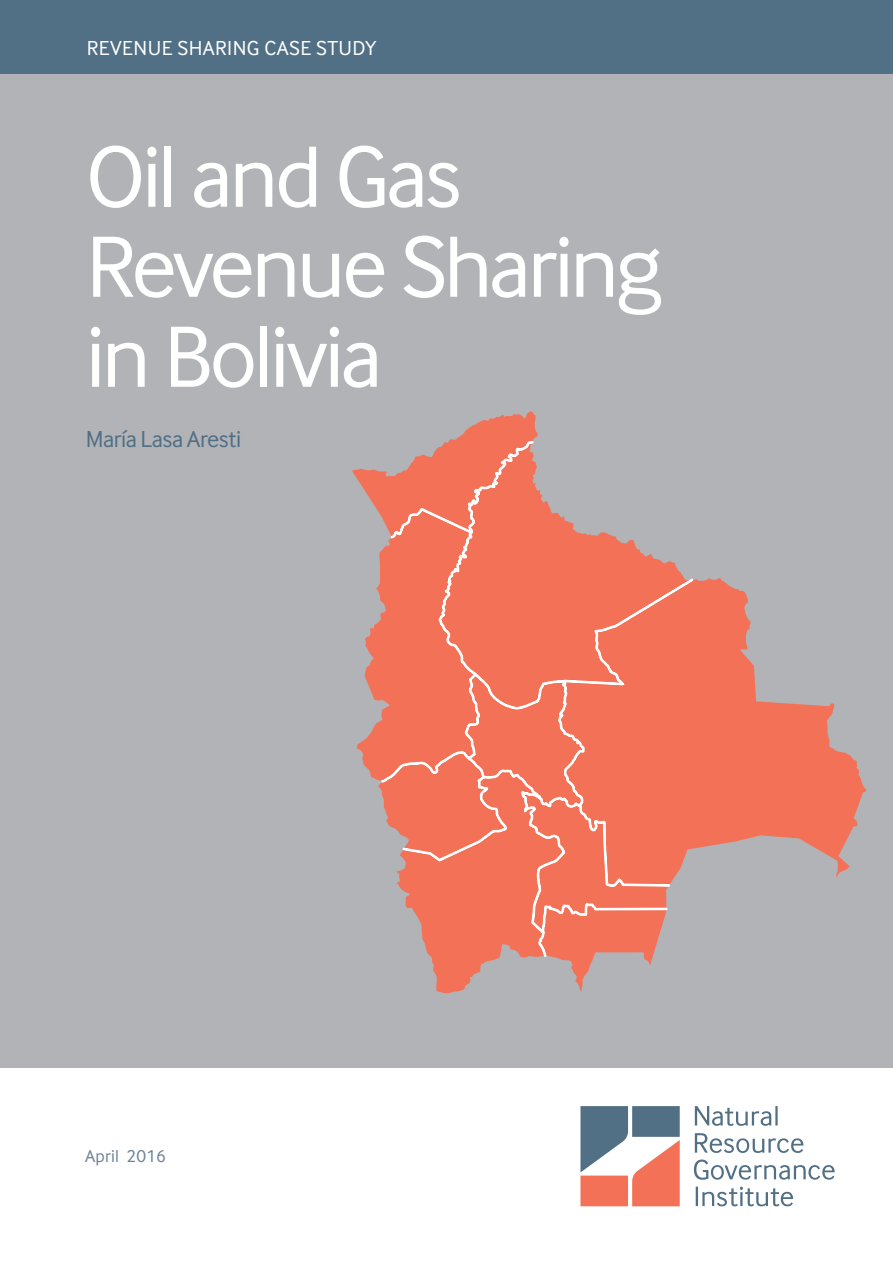
<style>
.page{position:relative;width:893px;height:1263px;background:#fff}
.page>*{position:absolute;margin:0;border:0;box-sizing:border-box;transform-origin:0 0}
.t1{font:90px/90px "Inter Face";letter-spacing:-.04em;color:#fff}
.t2{font:24px "Inter Face";letter-spacing:-.02em;color:#516f85}
.t3{font:21px "Inter Face";letter-spacing:.02em;color:#fff}
.t4{font:18px "Inter Face";letter-spacing:.01em;color:#6e8397}
</style>
<div class="page">
<div style="left:0;top:0;width:893px;height:1067px;background:#b2b3b7"></div>
<svg style="left:694px;top:578px;width:172px;height:300px;fill:#f37257"></svg>
<svg style="left:352px;top:411px;width:342px;height:582px"></svg>
<svg style="left:696px;top:1186px;width:97px;height:20px"></svg>
<svg style="left:694px;top:1159px;width:141px;height:21px"></svg>
<svg style="left:695px;top:1133px;width:108px;height:20px"></svg>
<svg style="left:695px;top:1106px;width:83px;height:20px"></svg>
<svg style="left:580px;top:1106px;width:100px;height:100px"></svg>
<div style="left:0;top:0;width:893px;height:73px;background:#516f85"></div>
<p class="t3" style="left:87px;top:37px;width:291px">REVENUE SHARING CASE STUDY</p>
<p class="t1" style="left:86px;top:131px;width:578px">Oil and Gas<br>Revenue Sharing in Bolivia</p>
<p class="t2" style="left:86px;top:425px;width:157px">María Lasa Aresti</p>
<p class="t4" style="left:85px;top:1145px;width:82px">April 2016</p>
</div>
